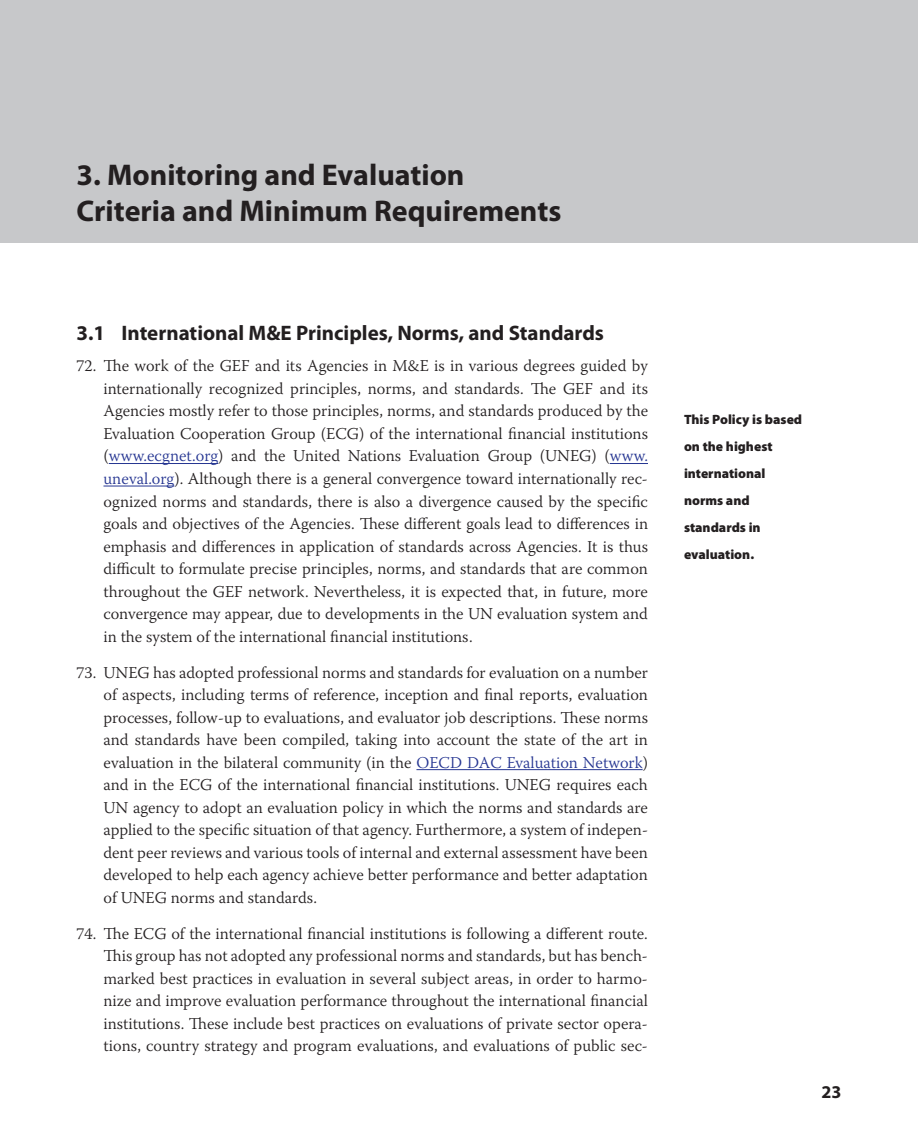
<style>
.page{position:relative;width:918px;height:1148px;background:#fff}
.page>*{position:absolute;margin:0;border:0;box-sizing:border-box;transform-origin:0 0}
.t1{font:700 30px/36px "Myriad Pro";color:#231f20}
.t2{font:700 21px "Myriad Pro";color:#231f20}
.t3{font:700 18px "Myriad Pro";color:#231f20}
.t4{font:300 16.5px/22.5px "Warnock Pro";color:#231f20;text-align:justify}
.t5{font:900 13.5px/27px "Myriad Pro";color:#231f20}
.s1{color:#263692}
</style>
<div class="page">
<div style="left:0;top:0;width:918px;height:243px;background:#c7c8ca"></div>
<hr style="left:109px;top:463px;width:109px;height:1px;background:#263692">
<hr style="left:610px;top:463px;width:38px;height:1px;background:#263692">
<hr style="left:104px;top:485px;width:70px;height:1px;background:#263692">
<hr style="left:416px;top:769px;width:227px;height:1px;background:#263692">
<h1 class="t1" style="left:76px;top:155px;width:486px">3. Monitoring and Evaluation<br>Criteria and Minimum Requirements</h1>
<p class="t2" style="left:76px;top:319px;width:529px">3.1 International M&amp;E Principles, Norms, and Standards</p>
<p class="t4" style="left:103px;top:354px;width:546px;text-indent:-27px">72. The work of the GEF and its Agencies in M&amp;E is in various degrees guided by internationally recognized principles, norms, and standards. The GEF and its Agencies mostly refer to those principles, norms, and standards produced by the Evaluation Cooperation Group (ECG) of the international financial institutions (<span class="s1">www.ecgnet.org</span>) and the United Nations Evaluation Group (UNEG) (<span class="s1">www. uneval.org</span>). Although there is a general convergence toward internationally rec&shy;ognized norms and standards, there is also a divergence caused by the specific goals and objectives of the Agencies. These different goals lead to differences in emphasis and differences in application of standards across Agencies. It is thus difficult to formulate precise principles, norms, and standards that are common throughout the GEF network. Nevertheless, it is expected that, in future, more convergence may appear, due to developments in the UN evaluation system and in the system of the international financial institutions.</p>
<p class="t4" style="left:103px;top:660px;width:546px;text-indent:-27px">73. UNEG has adopted professional norms and standards for evaluation on a number of aspects, including terms of reference, inception and final reports, evaluation processes, follow-up to evaluations, and evaluator job descriptions. These norms and standards have been compiled, taking into account the state of the art in evaluation in the bilateral community (in the <span class="s1">OECD DAC Evaluation Network</span>) and in the ECG of the international financial institutions. UNEG requires each UN agency to adopt an evaluation policy in which the norms and standards are applied to the specific situation of that agency. Furthermore, a system of indepen&shy;dent peer reviews and various tools of internal and external assessment have been developed to help each agency achieve better performance and better adaptation of UNEG norms and standards.</p>
<p class="t4" style="left:103px;top:921px;width:546px;text-indent:-27px">74. The ECG of the international financial institutions is following a different route.<br>This group has not adopted any professional norms and standards, but has bench&shy;marked best practices in evaluation in several subject areas, in order to harmo&shy;nize and improve evaluation performance throughout the international financial institutions. These include best practices on evaluations of private sector opera&shy;tions, country strategy and program evaluations, and evaluations of public sec-</p>
<p class="t5" style="left:684px;top:405px;width:120px">This Policy is based on the highest international norms and standards in evaluation.</p>
<p class="t3" style="left:822px;top:1080px;width:21px">23</p>
</div>
